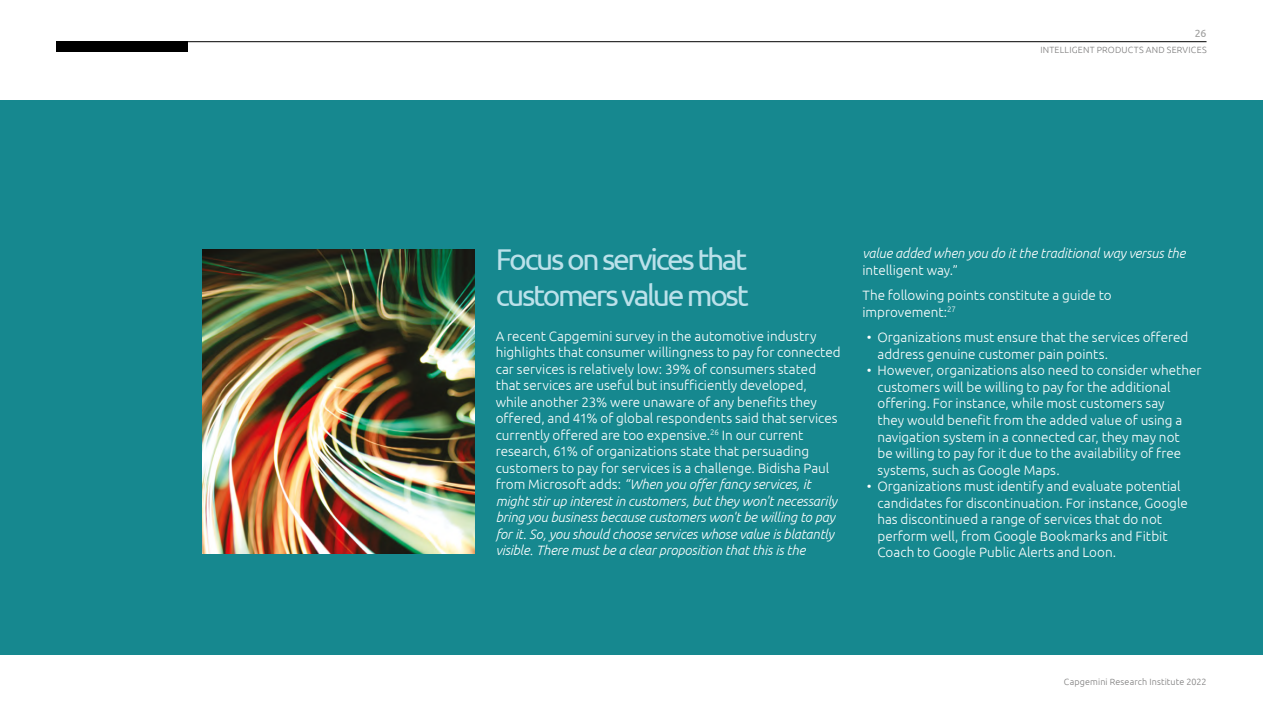
<style>
.page{position:relative;width:1263px;height:711px;background:#fff}
.page>*{position:absolute;margin:0;border:0;box-sizing:border-box;transform-origin:0 0}
.t1{font:30px/36px "Ubuntu";letter-spacing:-.08em;color:#bbe1ea}
.t2{font:300 13.5px/16.5px "Ubuntu";color:#fff}
.t3{font:italic 300 13.5px "Ubuntu";letter-spacing:-.01em;color:#fff}
.t4{font:10.5px "Ubuntu";color:#9d9d9c}
.t5{font:300 9px "Ubuntu";letter-spacing:.02em;color:#7c7b7b}
.s1{font-style:italic}
</style>
<div class="page">
<div style="left:0;top:100px;width:1263px;height:554px;background:#16888f"></div>
<img style="left:203px;top:249px;width:271px;height:304px">
<div style="left:56px;top:41px;width:131px;height:11px;background:#000"></div>
<hr style="left:186px;top:41px;width:1020px;height:1px;background:#000">
<p class="t4" style="left:1195px;top:27px;width:13px">26</p>
<p class="t5" style="left:1040px;top:44px;width:168px">INTELLIGENT PRODUCTS AND SERVICES</p>
<h1 class="t1" style="left:496px;top:240px;width:254px">Focus on services that customers value most</h1>
<p class="t2" style="left:496px;top:327px;width:347px">A recent Capgemini survey in the automotive industry highlights that consumer willingness to pay for connected car services is relatively low: 39% of consumers stated that services are useful but insufficiently developed, while another 23% were unaware of any benefits they offered, and 41% of global respondents said that services currently offered are too expensive.<sup>26</sup> In our current research, 61% of organizations state that persuading customers to pay for services is a challenge. Bidisha Paul from Microsoft adds: <span class="s1">“When you offer fancy services, it might stir up interest in customers, but they won't necessarily bring you business because customers won't be willing to pay for it. So, you should choose services whose value is blatantly visible. There must be a clear proposition that this is the</span></p>
<p class="t3" style="left:862px;top:245px;width:324px">value added when you do it the traditional way versus the</p>
<p class="t2" style="left:862px;top:257px;width:251px;line-height:25.5px">intelligent way.”<br>The following points constitute a guide to</p>
<p class="t2" style="left:862px;top:303px;width:95px">improvement:<sup>27</sup></p>
<p class="t2" style="left:877px;top:329px;width:312px;text-indent:-11px">• Organizations must ensure that the services offered address genuine customer pain points.</p>
<p class="t2" style="left:877px;top:362px;width:326px;text-indent:-11px">• However, organizations also need to consider whether customers will be willing to pay for the additional offering. For instance, while most customers say<br>they would benefit from the added value of using a navigation system in a connected car, they may not<br>be willing to pay for it due to the availability of free systems, such as Google Maps.</p>
<p class="t2" style="left:877px;top:477px;width:312px;text-indent:-11px">• Organizations must identify and evaluate potential candidates for discontinuation. For instance, Google has discontinued a range of services that do not perform well, from Google Bookmarks and Fitbit Coach to Google Public Alerts and Loon.</p>
<p class="t5" style="left:1064px;top:676px;width:144px">Capgemini Research Institute 2022</p>
</div>
